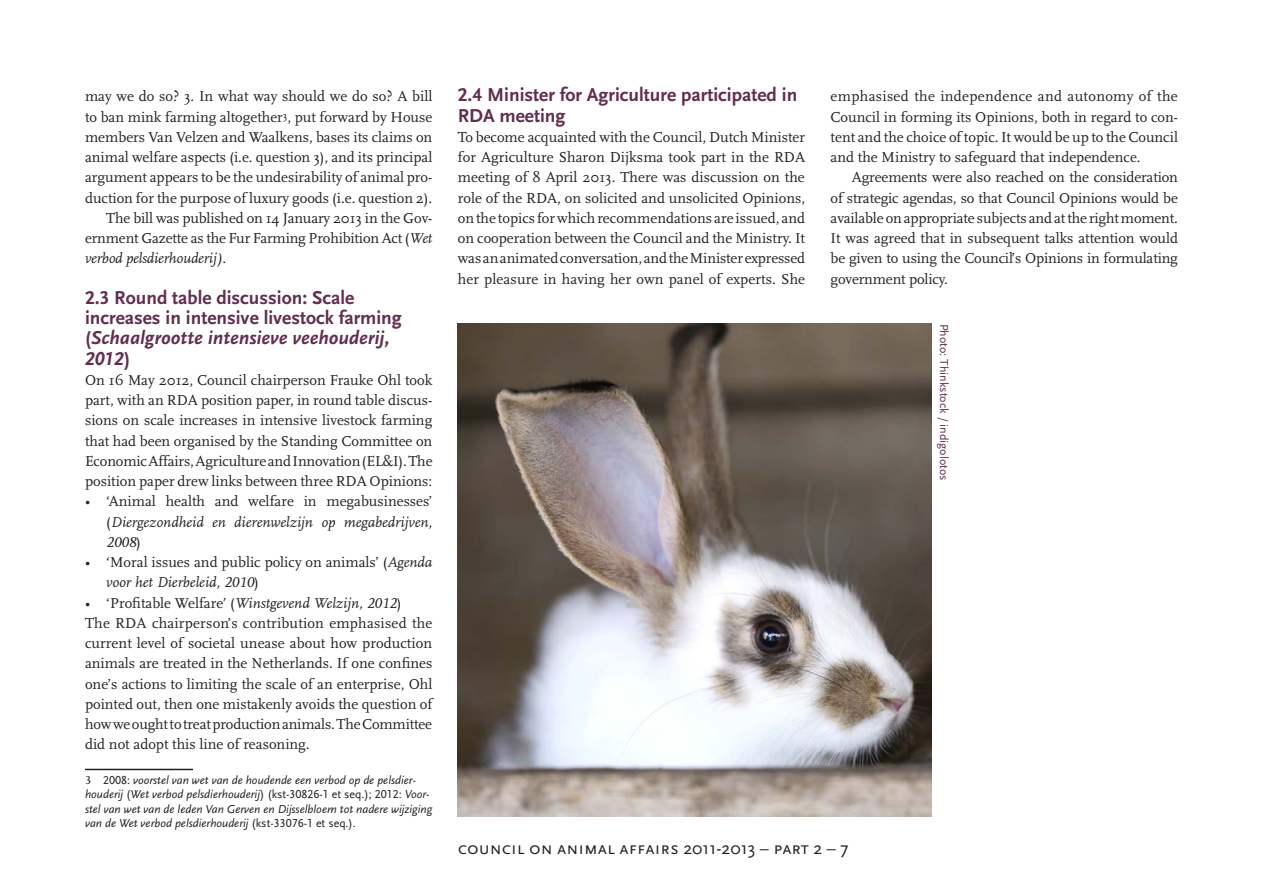
<style>
.page{position:relative;width:1263px;height:893px;background:#fff}
.page>*{position:absolute;margin:0;border:0;box-sizing:border-box;transform-origin:0 0}
._2kolomskopsans{font:700 19.5px/20.2px "Scala Sans LF";color:#622d4f}
.t1{font:18px "Scala Sans Caps";color:#231f20}
._2-koloms_bodytekst{font:15px/20.2px "Scala";color:#231f20;text-align:justify}
.t2{font:italic 15px/20.2px "Scala LF";color:#231f20;text-align:justify}
.t3{font:15px/20.2px "Scala LF";color:#231f20}
.voetnoot{font:italic 12px/14.4px "Scala Sans LF";color:#231f20}
.Onderschrift_2_kolom{font:12px "Scala Sans";color:#622d4f}
.s1{font-size:10.5px}
.s2{font-style:italic}
.s3{font-style:normal}
.s4{font-family:"Scala LF";font-style:normal}
</style>
<div class="page">
<img style="left:458px;top:324px;width:473px;height:492px">
<hr style="left:85px;top:769px;width:108px;height:1px;background:#231f20">
<p class="_2-koloms_bodytekst" style="left:85px;top:87px;width:349px">may we do so? 3. In what way should we do so? A bill to ban mink farming altogether<span class="s1">3</span>, put forward by House members Van Velzen and Waalkens, bases its claims on animal welfare aspects (i.e. question 3), and its principal argument appears to be the undesirability of animal pro&shy;duction for the purpose of luxury goods (i.e. question 2).</p>
<p class="_2-koloms_bodytekst" style="left:85px;top:208px;width:349px;text-indent:21px">The bill was published on 14 January 2013 in the Gov&shy;ernment Gazette as the Fur Farming Prohibition Act (<span class="s2">Wet verbod pelsdierhouderij)</span>.</p>
<p class="_2kolomskopsans" style="left:85px;top:288px;width:318px">2.3 Round table discussion: Scale increases in intensive livestock farming (<span class="s2">Schaalgrootte intensieve veehouderij,<br>2012</span>)</p>
<p class="_2-koloms_bodytekst" style="left:85px;top:370px;width:349px">On 16 May 2012, Council chairperson Frauke Ohl took part, with an RDA position paper, in round table discus&shy;sions on scale increases in intensive livestock farming that had been organised by the Standing Committee on Economic Affairs, Agriculture and Innovation (EL&amp;I). The position paper drew links between three RDA Opinions:</p>
<p class="t2" style="left:106px;top:492px;width:328px;text-indent:-21px"><span class="s3">• ‘Animal health and welfare in megabusinesses’ (</span>Diergezondheid en dierenwelzijn op megabedrijven, 2008<span class="s3">)</span></p>
<p class="t3" style="left:106px;top:552px;width:327px;text-indent:-21px">• ‘Moral issues and public policy on animals’ (<span class="s2">Agenda voor het Dierbeleid, 2010</span>)</p>
<p class="t2" style="left:85px;top:593px;width:318px"><span class="s3">• ‘Profitable Welfare’ (</span>Winstgevend Welzijn, 2012<span class="s3">)</span></p>
<p class="_2-koloms_bodytekst" style="left:85px;top:613px;width:349px">The RDA chairperson’s contribution emphasised the current level of societal unease about how production animals are treated in the Netherlands. If one confines one’s actions to limiting the scale of an enterprise, Ohl pointed out, then one mistakenly avoids the question of how we ought to treat production animals. The Committee did not adopt this line of reasoning.</p>
<p class="voetnoot" style="left:85px;top:773px;width:349px"><span class="s4">3</span> <span class="s3">2008:</span> voorstel van wet van de houdende een verbod op de pelsdier&shy;houderij <span class="s3">(</span>Wet verbod pelsdierhouderij<span class="s3">) (kst-30826-1 et seq.); 2012:</span> Voor&shy;stel van wet van de leden Van Gerven en Dijsselbloem tot nadere wijziging van de Wet verbod pelsdierhouderij <span class="s3">(kst-33076-1 et seq.).</span></p>
<p class="_2kolomskopsans" style="left:458px;top:85px;width:341px">2.4 Minister for Agriculture participated in<br>RDA meeting</p>
<p class="_2-koloms_bodytekst" style="left:458px;top:127px;width:349px">To become acquainted with the Council, Dutch Minister for Agriculture Sharon Dijksma took part in the RDA meeting of 8 April 2013. There was discussion on the role of the RDA, on solicited and unsolicited Opinions, on the topics for which recommendations are issued, and on cooperation between the Council and the Ministry. It was an animated conversation, and the Minister expressed her pleasure in having her own panel of experts. She</p>
<p class="_2-koloms_bodytekst" style="left:831px;top:87px;width:349px">emphasised the independence and autonomy of the Council in forming its Opinions, both in regard to con&shy;tent and the choice of topic. It would be up to the Council and the Ministry to safeguard that independence.</p>
<p class="_2-koloms_bodytekst" style="left:831px;top:168px;width:349px;text-indent:21px">Agreements were also reached on the consideration of strategic agendas, so that Council Opinions would be available on appropriate subjects and at the right moment.<br>It was agreed that in subsequent talks attention would be given to using the Council’s Opinions in formulating government policy.</p>
<p class="Onderschrift_2_kolom" style="left:950px;top:324px;width:158px;rotate:90deg">Photo: Thinkstock / indigolotos</p>
<p class="t1" style="left:458px;top:838px;width:392px">council on animal affairs 2011-2013 – part 2 – 7</p>
</div>
